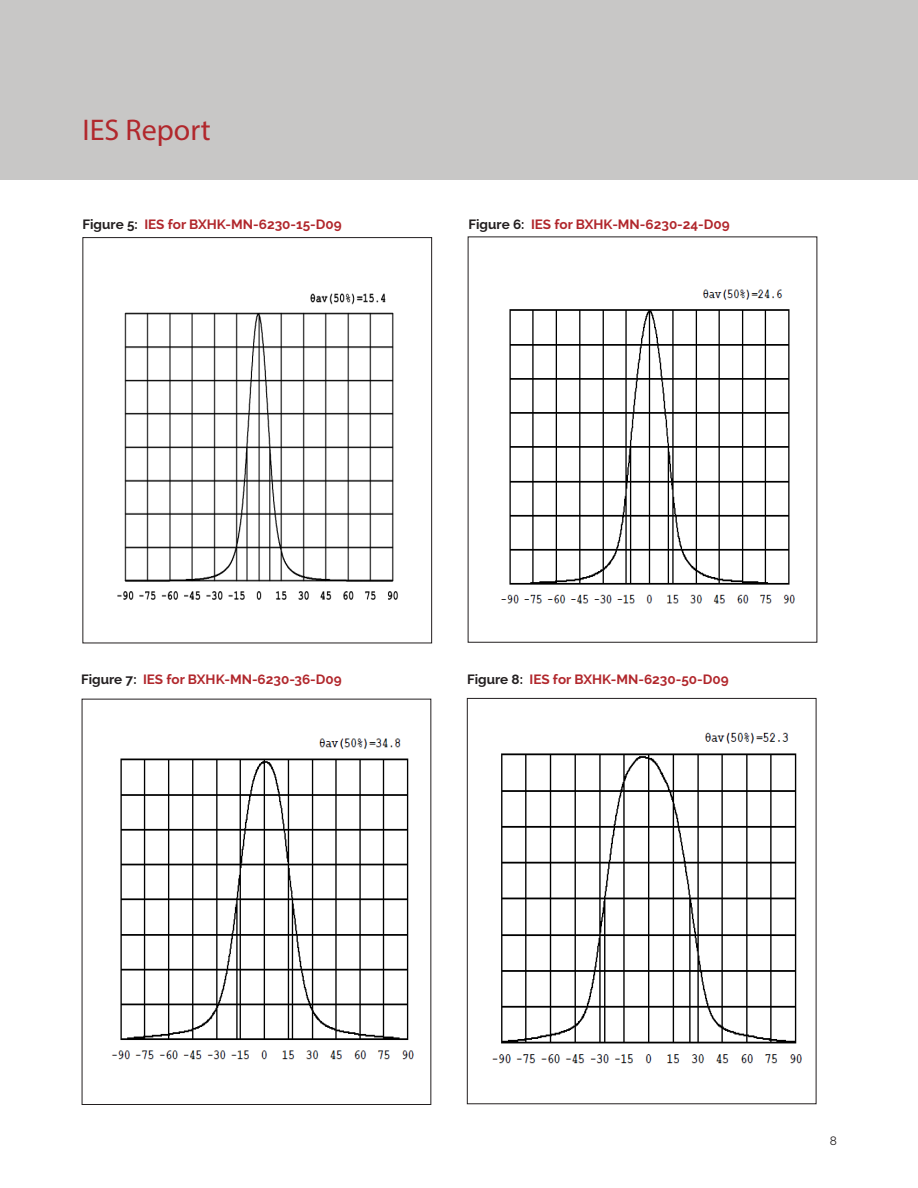
<style>
.page{position:relative;width:918px;height:1188px;background:#fff}
.page>*{position:absolute;margin:0;border:0;box-sizing:border-box;transform-origin:0 0}
.section_header{font:30px "Myriad Pro";color:#b1272c}
.main_text_block{font:700 13.5px "Raleway";color:#b1272c}
.t1{font:12px "Raleway";color:#231f20}
.s1{color:#231f20}
</style>
<div class="page">
<div style="left:467px;top:698px;width:349px;height:406px;border:1px solid #231f20"></div>
<div style="left:0;top:0;width:918px;height:180px;background:#c8c7c6"></div>
<div style="left:83px;top:237px;width:349px;height:406px;border:1px solid #231f20"></div>
<img style="left:501px;top:289px;width:294px;height:315px">
<img style="left:111px;top:738px;width:303px;height:322px">
<img style="left:117px;top:293px;width:281px;height:307px">
<img style="left:492px;top:732px;width:310px;height:332px">
<img style="left:117px;top:293px;width:5px;height:296px">
<img style="left:126px;top:293px;width:165px;height:4px">
<img style="left:501px;top:289px;width:7px;height:305px">
<img style="left:512px;top:289px;width:176px;height:12px">
<img style="left:111px;top:738px;width:8px;height:310px">
<img style="left:123px;top:738px;width:176px;height:17px">
<img style="left:492px;top:732px;width:7px;height:323px">
<img style="left:510px;top:732px;width:176px;height:10px">
<p class="section_header" style="left:82px;top:111px;width:130px">IES Report</p>
<p class="main_text_block" style="left:82px;top:216px;width:261px"><span class="s1">Figure 5:</span> IES for BXHK-MN-6230-15-D09</p>
<p class="main_text_block" style="left:469px;top:216px;width:263px"><span class="s1">Figure 6:</span> IES for BXHK-MN-6230-24-D09</p>
<p class="main_text_block" style="left:81px;top:672px;width:262px"><span class="s1">Figure 7:</span> IES for BXHK-MN-6230-36-D09</p>
<p class="main_text_block" style="left:467px;top:672px;width:263px"><span class="s1">Figure 8:</span> IES for BXHK-MN-6230-50-D09</p>
<p class="t1" style="left:830px;top:1134px;width:9px">8</p>
</div>
